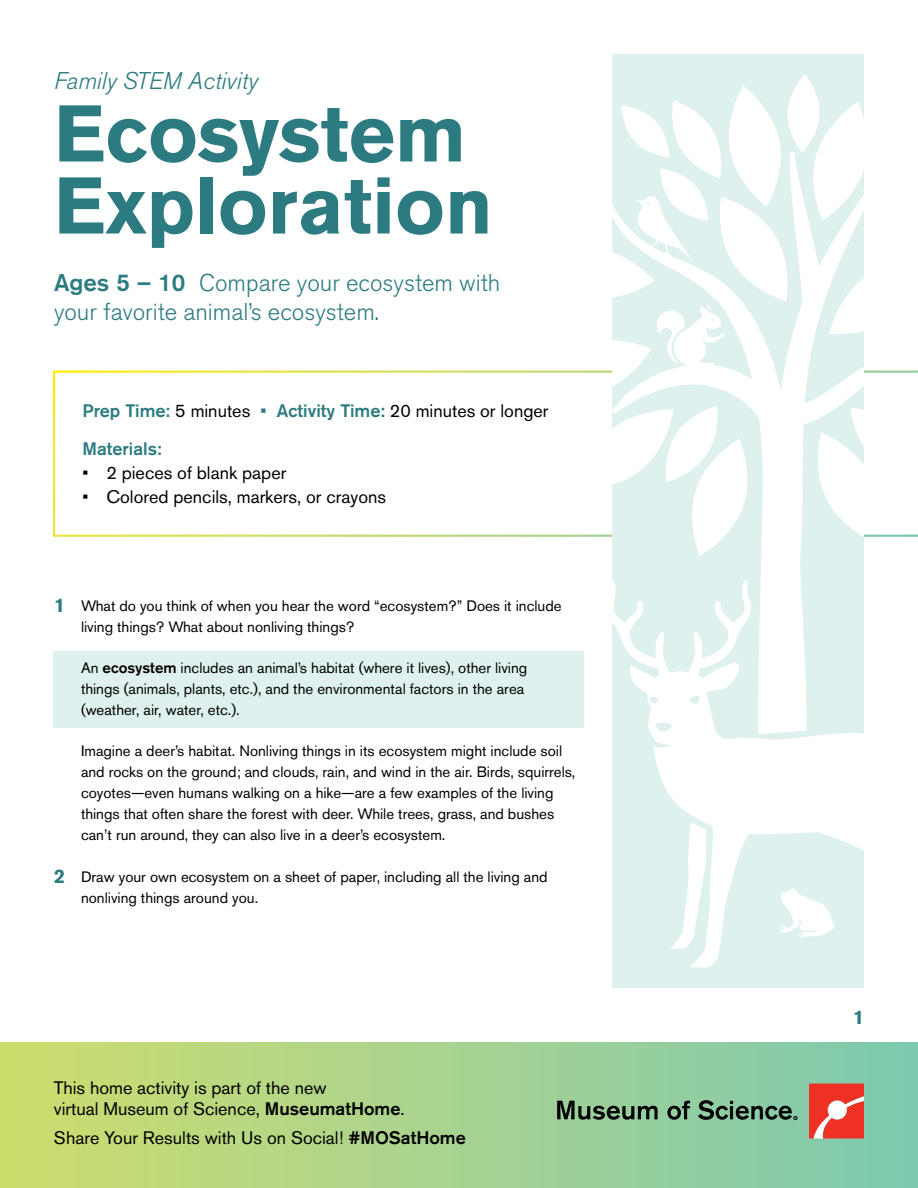
<style>
.page{position:relative;width:918px;height:1188px;background:#fff}
.page>*{position:absolute;margin:0;border:0;box-sizing:border-box;transform-origin:0 0}
.t1{font:700 79.5px/72px "Akzidenz Grotesk BE";color:#2c7b80}
.t2{font:300 24px/28.8px "Akzidenz Grotesk BE";color:#2c7b80}
.t3{font:italic 300 24px "Akzidenz Grotesk BE";color:#2c7b80}
.t4{font:700 19.5px "Akzidenz Grotesk BE";color:#2c7b80}
.t5{font:18px/21.6px "Akzidenz Grotesk BE";color:#000}
.t6{font:500 18px/37.5px "Akzidenz Grotesk BE";color:#2c7b80}
.t7{font:15px/21px "Akzidenz Grotesk BE";color:#000}
.s1{font-weight:500}
.s2{font-weight:400;color:#000}
.s3{font-weight:700;font-size:19.5px;color:#2c7b80}
</style>
<div class="page">
<div style="left:0;top:1042px;width:918px;height:146px;background:linear-gradient(to right,#cfdd6f,#7dc9b0)"></div>
<svg style="left:557px;top:1101px;width:101px;height:19px;background:#5a7b5b"></svg>
<svg style="left:667px;top:1101px;width:23px;height:19px"></svg>
<svg style="left:698px;top:1100px;width:99px;height:20px;background:#598268"></svg>
<svg style="left:809px;top:1084px;width:55px;height:54px"></svg>
<div style="left:53px;top:651px;width:531px;height:77px;background:#def1ee"></div>
<svg style="left:53px;top:370px;width:865px;height:167px"></svg>
<div style="left:613px;top:54px;width:251px;height:933px;background:#def1ee"></div>
<svg style="left:612px;top:556px;width:189px;height:18px"></svg>
<svg style="left:612px;top:574px;width:252px;height:395px"></svg>
<svg style="left:612px;top:74px;width:252px;height:482px"></svg>
<svg style="left:779px;top:889px;width:56px;height:49px"></svg>
<h2 class="t3" style="left:54px;top:68px;width:206px">Family STEM Activity</h2>
<h1 class="t1" style="left:54px;top:98px;width:440px">Ecosystem<br>Exploration</h1>
<h2 class="t2" style="left:54px;top:269px;width:448px"><span class="s1">Ages 5 – 10</span> Compare your ecosystem with your favorite animal’s ecosystem.</h2>
<p class="t6" style="left:82px;top:392px;width:468px">Prep Time: <span class="s2">5 minutes</span> • Activity Time: <span class="s2">20 minutes or longer<br></span>Materials:</p>
<p class="t5" style="left:82px;top:462px;width:205px">• 2 pieces of blank paper</p>
<p class="t5" style="left:82px;top:486px;width:305px">• Colored pencils, markers, or crayons</p>
<p class="t7" style="left:81px;top:595px;width:482px;text-indent:-27px"><span class="s3">1</span> What do you think of when you hear the word “ecosystem?” Does it include living things? What about nonliving things?</p>
<p class="t7" style="left:81px;top:657px;width:448px">An <span class="s1">ecosystem</span> includes an animal’s habitat (where it lives), other living things (animals, plants, etc.), and the environmental factors in the area (weather, air, water, etc.).</p>
<p class="t7" style="left:81px;top:741px;width:496px">Imagine a deer’s habitat. Nonliving things in its ecosystem might include soil and rocks on the ground; and clouds, rain, and wind in the air. Birds, squirrels, coyotes—even humans walking on a hike—are a few examples of the living things that often share the forest with deer. While trees, grass, and bushes can’t run around, they can also live in a deer’s ecosystem.</p>
<p class="t7" style="left:81px;top:866px;width:468px;text-indent:-27px"><span class="s3">2</span> Draw your own ecosystem on a sheet of paper, including all the living and nonliving things around you.</p>
<p class="t5" style="left:54px;top:1076px;width:352px">This home activity is part of the new<br>virtual Museum of Science, <span class="s1">MuseumatHome</span>.</p>
<p class="t5" style="left:54px;top:1126px;width:413px">Share Your Results with Us on Social! <span class="s1">#MOSatHome</span></p>
<h3 class="t4" style="left:853px;top:1006px;width:12px">1</h3>
</div>
